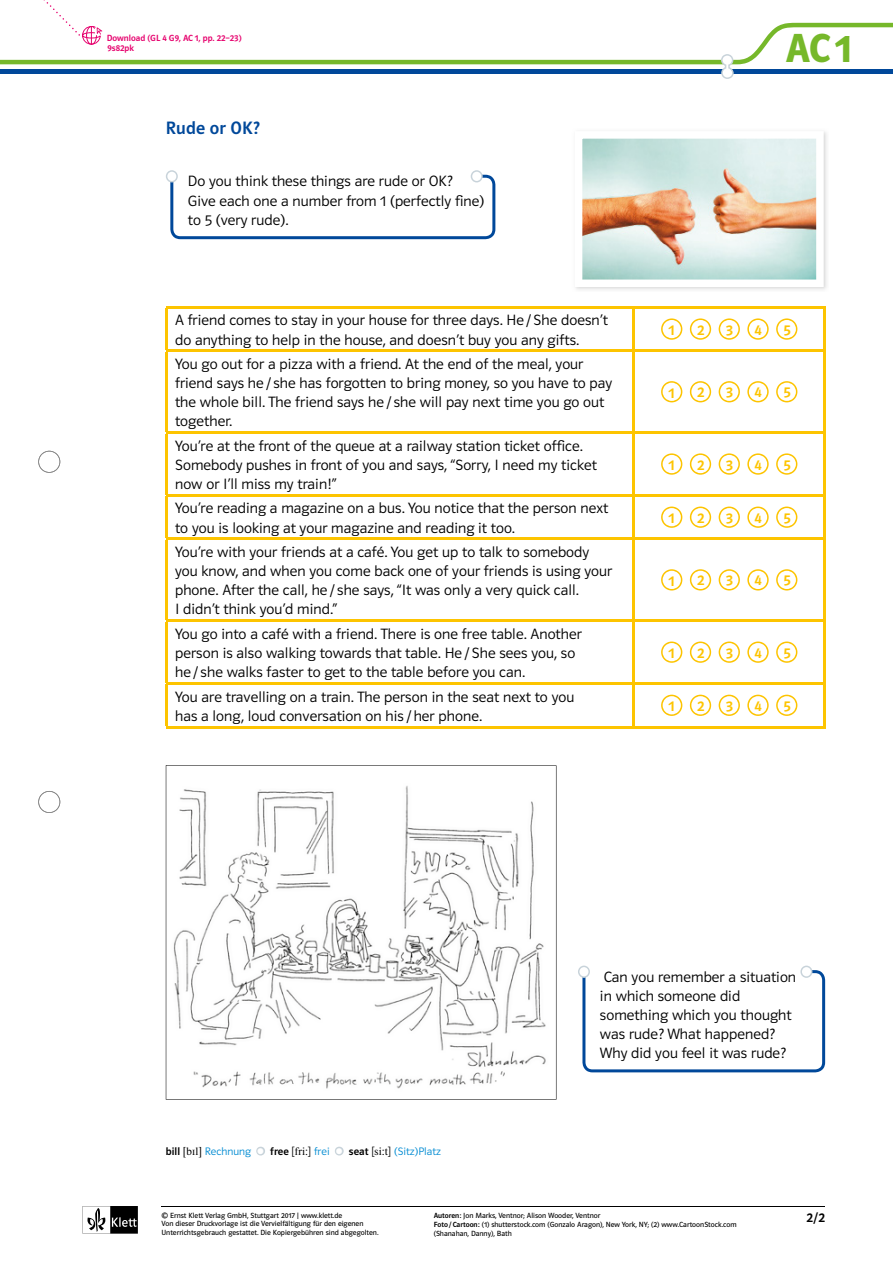
<style>
.page{position:relative;width:893px;height:1263px;background:#fff}
.page>*{position:absolute;margin:0;border:0;box-sizing:border-box;transform-origin:0 0}
.t1{font:42px "Polo 22 K Hfett";color:#76b82a}
.t2{font:18px "Polo ST11 K Krftg";color:#00489a}
.t3{font:15px/19.2px "Polo ST11 K Leicht";letter-spacing:.005em;color:#000}
.t4{font:15px "Polo ST11 K Krftg";color:#fdc400}
.t5{font:13.5px "Polo ST11 K Krftg";color:#000}
.t6{font:10.8px "Polo ST11 K Leicht";letter-spacing:.005em;color:#008bd2}
.t7{font:9px/10.5px "Polo ST11 K Krftg";color:#e6006d}
.t8{font:7.5px/8.9px "Polo ST11 K Buch";color:#000}
.s1{font-family:"Polo ST11 K Krftg";color:#000}
.s2{font-family:"Klett 55 Phon Ser";color:#000}
.s3{font-family:"Mistral";font-size:13.5px;color:#fff}
.s4{color:#000}
.s5{font-family:"Polo ST11 K Krftg"}
</style>
<div class="page">
<svg style="left:83px;top:1206px;width:55px;height:27px"></svg>
<svg style="left:0;top:0;width:893px;height:79px"></svg>
<svg style="left:38px;top:451px;width:22px;height:22px"></svg>
<svg style="left:38px;top:791px;width:22px;height:22px"></svg>
<hr style="left:162px;top:1206px;width:663px;height:1px;background:#000">
<svg style="left:256px;top:1146px;width:9px;height:10px"></svg>
<svg style="left:335px;top:1146px;width:9px;height:10px"></svg>
<svg style="left:635px;top:308px;width:189px;height:418px"></svg>
<hr style="left:166px;top:306px;width:468px;height:2px;background:#fdc400">
<hr style="left:166px;top:308px;width:2px;height:42px;background:#fdc400">
<hr style="left:632px;top:308px;width:3px;height:42px;background:#fdc400">
<hr style="left:166px;top:350px;width:468px;height:2px;background:#fdc400">
<hr style="left:166px;top:352px;width:2px;height:80px;background:#fdc400">
<hr style="left:632px;top:352px;width:3px;height:80px;background:#fdc400">
<hr style="left:166px;top:432px;width:468px;height:2px;background:#fdc400">
<hr style="left:166px;top:434px;width:2px;height:60px;background:#fdc400">
<hr style="left:632px;top:434px;width:3px;height:60px;background:#fdc400">
<hr style="left:166px;top:494px;width:468px;height:2px;background:#fdc400">
<hr style="left:166px;top:496px;width:2px;height:42px;background:#fdc400">
<hr style="left:632px;top:496px;width:3px;height:42px;background:#fdc400">
<hr style="left:166px;top:538px;width:468px;height:2px;background:#fdc400">
<hr style="left:166px;top:540px;width:2px;height:80px;background:#fdc400">
<hr style="left:632px;top:540px;width:3px;height:80px;background:#fdc400">
<hr style="left:166px;top:620px;width:468px;height:2px;background:#fdc400">
<hr style="left:166px;top:622px;width:2px;height:60px;background:#fdc400">
<hr style="left:632px;top:622px;width:3px;height:60px;background:#fdc400">
<hr style="left:166px;top:682px;width:468px;height:3px;background:#fdc400">
<hr style="left:166px;top:685px;width:2px;height:41px;background:#fdc400">
<hr style="left:632px;top:685px;width:3px;height:41px;background:#fdc400">
<hr style="left:634px;top:306px;width:192px;height:2px;background:#fdc400">
<hr style="left:824px;top:308px;width:2px;height:42px;background:#fdc400">
<hr style="left:634px;top:350px;width:192px;height:2px;background:#fdc400">
<hr style="left:824px;top:352px;width:2px;height:80px;background:#fdc400">
<hr style="left:634px;top:432px;width:192px;height:2px;background:#fdc400">
<hr style="left:824px;top:434px;width:2px;height:60px;background:#fdc400">
<hr style="left:634px;top:494px;width:192px;height:2px;background:#fdc400">
<hr style="left:824px;top:496px;width:2px;height:42px;background:#fdc400">
<hr style="left:634px;top:538px;width:192px;height:2px;background:#fdc400">
<hr style="left:824px;top:540px;width:2px;height:80px;background:#fdc400">
<hr style="left:634px;top:620px;width:192px;height:2px;background:#fdc400">
<hr style="left:824px;top:622px;width:2px;height:60px;background:#fdc400">
<hr style="left:166px;top:726px;width:468px;height:2px;background:#fdc400">
<hr style="left:634px;top:682px;width:192px;height:3px;background:#fdc400">
<hr style="left:634px;top:726px;width:192px;height:2px;background:#fdc400">
<hr style="left:824px;top:685px;width:2px;height:41px;background:#fdc400">
<svg style="left:661px;top:318px;width:21px;height:22px"></svg>
<svg style="left:690px;top:318px;width:21px;height:22px"></svg>
<svg style="left:719px;top:318px;width:21px;height:22px"></svg>
<svg style="left:747px;top:318px;width:22px;height:22px"></svg>
<svg style="left:776px;top:318px;width:21px;height:22px"></svg>
<svg style="left:661px;top:381px;width:21px;height:21px"></svg>
<svg style="left:690px;top:381px;width:21px;height:21px"></svg>
<svg style="left:719px;top:381px;width:21px;height:21px"></svg>
<svg style="left:747px;top:381px;width:22px;height:21px"></svg>
<svg style="left:776px;top:381px;width:21px;height:21px"></svg>
<svg style="left:661px;top:453px;width:21px;height:22px"></svg>
<svg style="left:690px;top:453px;width:21px;height:22px"></svg>
<svg style="left:719px;top:453px;width:21px;height:22px"></svg>
<svg style="left:747px;top:453px;width:22px;height:22px"></svg>
<svg style="left:776px;top:453px;width:21px;height:22px"></svg>
<svg style="left:661px;top:506px;width:21px;height:22px"></svg>
<svg style="left:690px;top:506px;width:21px;height:22px"></svg>
<svg style="left:719px;top:506px;width:21px;height:22px"></svg>
<svg style="left:747px;top:506px;width:22px;height:22px"></svg>
<svg style="left:776px;top:506px;width:21px;height:22px"></svg>
<svg style="left:661px;top:569px;width:21px;height:21px"></svg>
<svg style="left:690px;top:569px;width:21px;height:21px"></svg>
<svg style="left:719px;top:569px;width:21px;height:21px"></svg>
<svg style="left:747px;top:569px;width:22px;height:21px"></svg>
<svg style="left:776px;top:569px;width:21px;height:21px"></svg>
<svg style="left:661px;top:641px;width:21px;height:22px"></svg>
<svg style="left:690px;top:641px;width:21px;height:22px"></svg>
<svg style="left:719px;top:641px;width:21px;height:22px"></svg>
<svg style="left:747px;top:641px;width:22px;height:22px"></svg>
<svg style="left:776px;top:641px;width:21px;height:22px"></svg>
<svg style="left:661px;top:695px;width:21px;height:21px"></svg>
<svg style="left:690px;top:695px;width:21px;height:21px"></svg>
<svg style="left:719px;top:695px;width:21px;height:21px"></svg>
<svg style="left:747px;top:695px;width:22px;height:21px"></svg>
<svg style="left:776px;top:695px;width:21px;height:21px"></svg>
<svg style="left:166px;top:170px;width:329px;height:69px"></svg>
<svg style="left:578px;top:965px;width:247px;height:107px"></svg>
<svg style="left:166px;top:765px;width:390px;height:335px"></svg>
<img style="left:575px;top:131px;width:252px;height:159px">
<svg style="left:575px;top:131px;width:249px;height:156px"></svg>
<p class="t7" style="left:107px;top:33px;width:136px">Download (GL 4 G9, AC 1, pp. 22–23)<br>9s82pk</p>
<p class="t2" style="left:166px;top:118px;width:95px">Rude or OK?</p>
<p class="t3" style="left:188px;top:172px;width:298px">Do you think these things are rude or OK?<br>Give each one a number from 1 (perfectly fine) to 5 (very rude).</p>
<h1 class="t1" style="left:785px;top:26px;width:68px">AC 1</h1>
<p class="t3" style="left:175px;top:311px;width:434px">A friend comes to stay in your house for three days. He / She doesn’t do anything to help in the house, and doesn’t buy you any gifts.</p>
<p class="t4" style="left:668px;top:322px;width:8px">1</p>
<p class="t4" style="left:697px;top:321px;width:9px">2</p>
<p class="t4" style="left:726px;top:321px;width:9px">3</p>
<p class="t4" style="left:755px;top:321px;width:9px">4</p>
<p class="t4" style="left:783px;top:321px;width:9px">5</p>
<p class="t3" style="left:175px;top:354px;width:439px">You go out for a pizza with a friend. At the end of the meal, your friend says he / she has forgotten to bring money, so you have to pay the whole bill. The friend says he / she will pay next time you go out together.</p>
<p class="t4" style="left:668px;top:384px;width:8px">1</p>
<p class="t4" style="left:697px;top:384px;width:9px">2</p>
<p class="t4" style="left:726px;top:384px;width:9px">3</p>
<p class="t4" style="left:755px;top:384px;width:9px">4</p>
<p class="t4" style="left:783px;top:384px;width:9px">5</p>
<p class="t3" style="left:175px;top:436px;width:423px">You’re at the front of the queue at a railway station ticket office.<br>Somebody pushes in front of you and says, “Sorry, I need my ticket now or I’ll miss my train!”</p>
<p class="t4" style="left:668px;top:457px;width:8px">1</p>
<p class="t4" style="left:697px;top:456px;width:9px">2</p>
<p class="t4" style="left:726px;top:456px;width:9px">3</p>
<p class="t4" style="left:755px;top:456px;width:9px">4</p>
<p class="t4" style="left:783px;top:456px;width:9px">5</p>
<p class="t3" style="left:175px;top:499px;width:435px">You’re reading a magazine on a bus. You notice that the person next to you is looking at your magazine and reading it too.</p>
<p class="t4" style="left:668px;top:510px;width:8px">1</p>
<p class="t4" style="left:697px;top:509px;width:9px">2</p>
<p class="t4" style="left:726px;top:509px;width:9px">3</p>
<p class="t4" style="left:755px;top:509px;width:9px">4</p>
<p class="t4" style="left:783px;top:509px;width:9px">5</p>
<p class="t3" style="left:175px;top:542px;width:439px">You’re with your friends at a café. You get up to talk to somebody you know, and when you come back one of your friends is using your phone. After the call, he / she says, “It was only a very quick call.<br>I didn’t think you’d mind.”</p>
<p class="t4" style="left:668px;top:572px;width:8px">1</p>
<p class="t4" style="left:697px;top:572px;width:9px">2</p>
<p class="t4" style="left:726px;top:572px;width:9px">3</p>
<p class="t4" style="left:755px;top:572px;width:9px">4</p>
<p class="t4" style="left:783px;top:572px;width:9px">5</p>
<p class="t3" style="left:175px;top:624px;width:408px">You go into a café with a friend. There is one free table. Another person is also walking towards that table. He / She sees you, so he / she walks faster to get to the table before you can.</p>
<p class="t4" style="left:668px;top:645px;width:8px">1</p>
<p class="t4" style="left:697px;top:644px;width:9px">2</p>
<p class="t4" style="left:726px;top:644px;width:9px">3</p>
<p class="t4" style="left:755px;top:644px;width:9px">4</p>
<p class="t4" style="left:783px;top:644px;width:9px">5</p>
<p class="t3" style="left:175px;top:687px;width:401px">You are travelling on a train. The person in the seat next to you has a long, loud conversation on his / her phone.</p>
<p class="t4" style="left:668px;top:698px;width:8px">1</p>
<p class="t4" style="left:697px;top:697px;width:9px">2</p>
<p class="t4" style="left:726px;top:697px;width:9px">3</p>
<p class="t4" style="left:755px;top:697px;width:9px">4</p>
<p class="t4" style="left:783px;top:697px;width:9px">5</p>
<p class="t6" style="left:166px;top:1145px;width:277px"><span class="s1">bill</span> <span class="s2">!bIl?</span> Rechnung <span class="s3">●</span> <span class="s1">free</span> <span class="s4">[</span><span class="s2">fri:</span><span class="s4">]</span> frei <span class="s3">●</span> <span class="s1">seat</span> <span class="s4">[</span><span class="s2">si:t</span><span class="s4">]</span> (Sitz)Platz</p>
<p class="t3" style="left:600px;top:967px;width:198px">Can you remember a situation in which someone did something which you thought was rude? What happened?<br>Why did you feel it was rude?</p>
<p class="t8" style="left:162px;top:1211px;width:218px">© Ernst Klett Verlag GmbH, Stuttgart 2017 | www.klett.de<br>Von dieser Druckvorlage ist die Vervielfältigung für den eigenen<br>Unterrichtsgebrauch gestattet. Die Kopiergebühren sind abgegolten.</p>
<p class="t5" style="left:807px;top:1210px;width:20px">2/2</p>
<p class="t8" style="left:434px;top:1211px;width:304px"><span class="s5">Autoren:</span> Jon Marks, Ventnor; Alison Wooder, Ventnor<br><span class="s5">Foto / Cartoon:</span> (1) shutterstock.com (Gonzalo Aragon), New York, NY; (2) www.CartoonStock.com (Shanahan, Danny), Bath</p>
</div>
